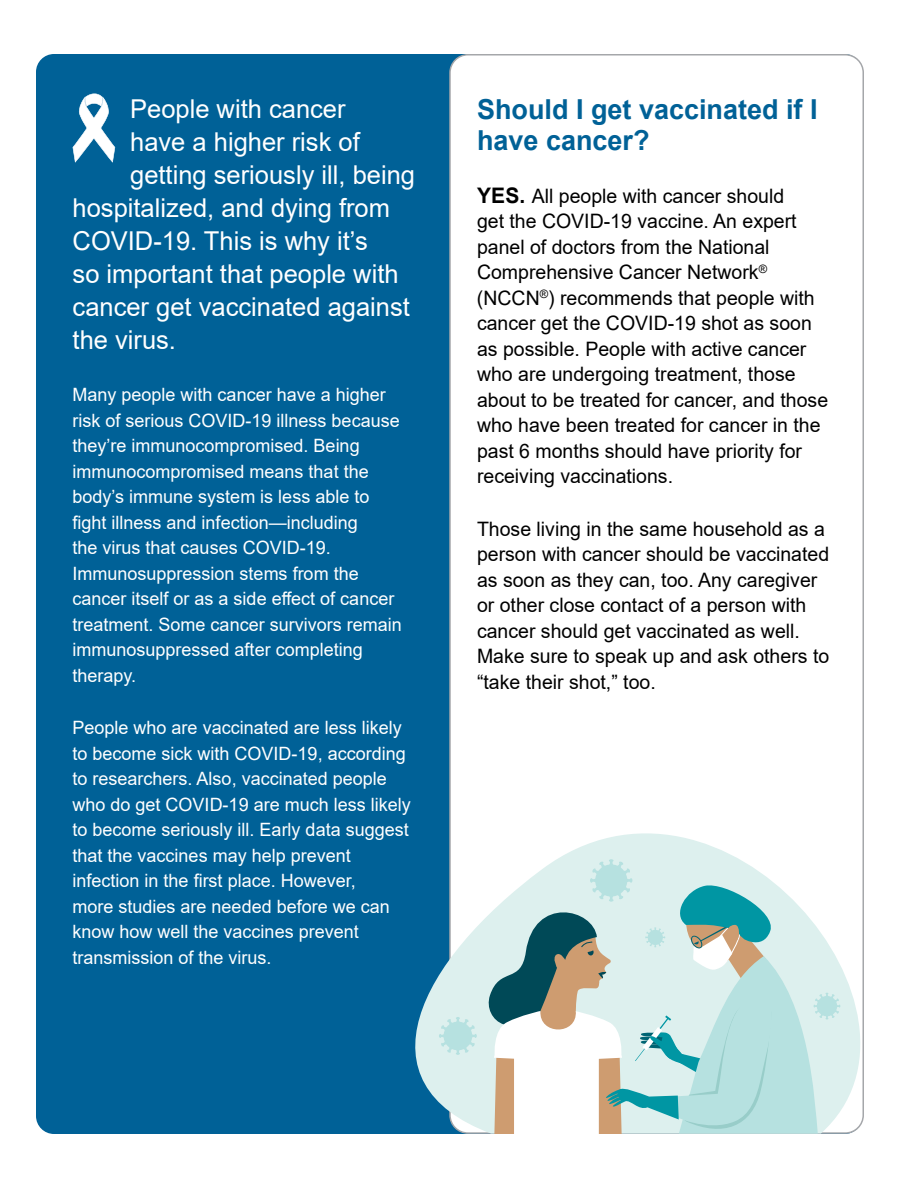
<style>
.page{position:relative;width:918px;height:1188px;background:#fff}
.page>*{position:absolute;margin:0;border:0;box-sizing:border-box;transform-origin:0 0}
.t1{font:700 27.6px/31.5px "Arial";color:#006197}
.t2{font:25.95px "Arial";color:#fff}
.t3{font:19.95px/25.5px "Arial";color:#000}
.t4{font:18.3px/25.5px "Arial";color:#fff}
.s1{font-weight:700;font-size:21.45px}
</style>
<div class="page">
<div style="left:36px;top:54px;width:826px;height:1080px;background:#006197;border-radius:18px"></div>
<div style="left:450px;top:55px;width:413px;height:1078px;background:#fff;border-radius:18px"></div>
<svg style="left:73px;top:93px;width:42px;height:70px"></svg>
<svg style="left:415px;top:796px;width:449px;height:338px"></svg>
<svg style="left:439px;top:1017px;width:38px;height:38px"></svg>
<svg style="left:486px;top:859px;width:354px;height:275px"></svg>
<h2 class="t2" style="left:130px;top:91px;width:217px">People with cancer</h2>
<h2 class="t2" style="left:130px;top:124px;width:231px">have a higher risk of</h2>
<h2 class="t2" style="left:130px;top:157px;width:286px">getting seriously ill, being</h2>
<h2 class="t2" style="left:73px;top:190px;width:319px">hospitalized, and dying from</h2>
<h2 class="t2" style="left:73px;top:223px;width:297px">COVID-19. This is why it’s</h2>
<h2 class="t2" style="left:73px;top:256px;width:327px">so important that people with</h2>
<h2 class="t2" style="left:73px;top:289px;width:339px">cancer get vaccinated against</h2>
<h2 class="t2" style="left:73px;top:322px;width:105px">the virus.</h2>
<p class="t4" style="left:73px;top:382px;width:331px">Many people with cancer have a higher risk of serious COVID-19 illness because they’re immunocompromised. Being immunocompromised means that the body’s immune system is less able to fight illness and infection—including<br>the virus that causes COVID-19.<br>Immunosuppression stems from the cancer itself or as a side effect of cancer treatment. Some cancer survivors remain immunosuppressed after completing therapy.</p>
<p class="t4" style="left:73px;top:715px;width:340px">People who are vaccinated are less likely to become sick with COVID-19, according to researchers. Also, vaccinated people who do get COVID-19 are much less likely to become seriously ill. Early data suggest that the vaccines may help prevent infection in the first place. However,<br>more studies are needed before we can know how well the vaccines prevent transmission of the virus.</p>
<h1 class="t1" style="left:477px;top:94px;width:342px">Should I get vaccinated if I have cancer?</h1>
<p class="t3" style="left:477px;top:183px;width:353px"><span class="s1">YES.</span> All people with cancer should<br>get the COVID-19 vaccine. An expert panel of doctors from the National Comprehensive Cancer Network<sup>® </sup>(NCCN<sup>®</sup>) recommends that people with cancer get the COVID-19 shot as soon as possible. People with active cancer who are undergoing treatment, those about to be treated for cancer, and those who have been treated for cancer in the past 6 months should have priority for receiving vaccinations.</p>
<p class="t3" style="left:477px;top:516px;width:354px">Those living in the same household as a person with cancer should be vaccinated as soon as they can, too. Any caregiver or other close contact of a person with cancer should get vaccinated as well.<br>Make sure to speak up and ask others to “take their shot,” too.</p>
</div>
